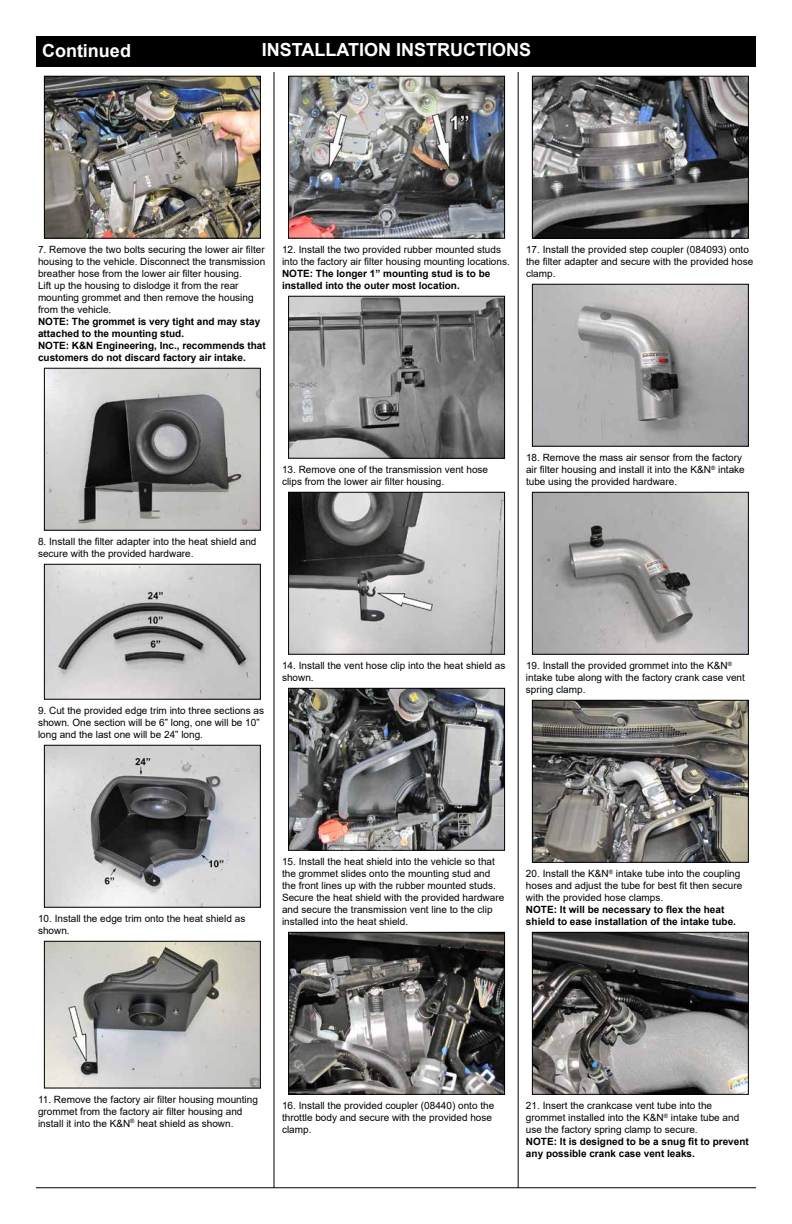
<style>
.page{position:relative;width:792px;height:1224px;background:#fff}
.page>*{position:absolute;margin:0;border:0;box-sizing:border-box;transform-origin:0 0}
.t1{font:700 18px "Arial";color:#fff}
.t2{font:10px/12px "Arial";color:#000}
.t3{font:700 10px/12px "Arial";color:#000}
</style>
<div class="page">
<div style="left:36px;top:36px;width:720px;height:31px;background:#000"></div>
<hr style="left:274px;top:72px;width:1px;height:1116px;background:#000">
<hr style="left:518px;top:72px;width:1px;height:1116px;background:#000">
<hr style="left:36px;top:1188px;width:720px;height:1px;background:#000">
<img style="left:46px;top:78px;width:213px;height:159px">
<div style="left:44px;top:76px;width:217px;height:163px;border:1px solid #000"></div>
<img style="left:290px;top:298px;width:213px;height:159px">
<div style="left:288px;top:296px;width:217px;height:163px;border:1px solid #000"></div>
<img style="left:290px;top:494px;width:213px;height:159px">
<div style="left:288px;top:492px;width:217px;height:163px;border:1px solid #000"></div>
<img style="left:290px;top:690px;width:213px;height:159px">
<div style="left:288px;top:688px;width:217px;height:163px;border:1px solid #000"></div>
<img style="left:290px;top:934px;width:213px;height:159px">
<div style="left:288px;top:932px;width:217px;height:163px;border:1px solid #000"></div>
<img style="left:534px;top:78px;width:213px;height:159px">
<div style="left:532px;top:76px;width:217px;height:163px;border:1px solid #000"></div>
<img style="left:534px;top:286px;width:213px;height:159px">
<div style="left:532px;top:284px;width:217px;height:163px;border:1px solid #000"></div>
<img style="left:534px;top:494px;width:213px;height:159px">
<div style="left:532px;top:492px;width:217px;height:163px;border:1px solid #000"></div>
<img style="left:534px;top:702px;width:213px;height:159px">
<div style="left:532px;top:700px;width:217px;height:163px;border:1px solid #000"></div>
<img style="left:534px;top:934px;width:213px;height:159px">
<div style="left:532px;top:932px;width:217px;height:163px;border:1px solid #000"></div>
<img style="left:290px;top:78px;width:213px;height:159px">
<div style="left:288px;top:76px;width:217px;height:163px;border:1px solid #000"></div>
<img style="left:46px;top:370px;width:213px;height:159px">
<div style="left:44px;top:368px;width:217px;height:163px;border:1px solid #000"></div>
<img style="left:46px;top:747px;width:213px;height:159px">
<div style="left:44px;top:745px;width:217px;height:163px;border:1px solid #000"></div>
<img style="left:46px;top:943px;width:213px;height:143px">
<div style="left:44px;top:941px;width:217px;height:147px;border:1px solid #000"></div>
<img style="left:46px;top:566px;width:213px;height:132px">
<div style="left:44px;top:564px;width:217px;height:136px;border:1px solid #000"></div>
<h1 class="t1" style="left:42px;top:38px;width:90px">Continued</h1>
<h1 class="t1" style="left:262px;top:37px;width:271px">INSTALLATION INSTRUCTIONS</h1>
<p class="t2" style="left:38px;top:243px;width:229px">7. Remove the two bolts securing the lower air filter housing to the vehicle. Disconnect the transmission breather hose from the lower air filter housing.<br>Lift up the housing to dislodge it from the rear mounting grommet and then remove the housing from the vehicle.</p>
<p class="t3" style="left:38px;top:315px;width:229px">NOTE: The grommet is very tight and may stay attached to the mounting stud.<br>NOTE: K&amp;N Engineering, Inc., recommends that customers do not discard factory air intake.</p>
<p class="t2" style="left:282px;top:243px;width:229px">12. Install the two provided rubber mounted studs into the factory air filter housing mounting locations.</p>
<p class="t3" style="left:282px;top:267px;width:210px">NOTE: The longer 1” mounting stud is to be installed into the outer most location.</p>
<p class="t2" style="left:526px;top:243px;width:229px">17. Install the provided step coupler (084093) onto the filter adapter and secure with the provided hose clamp.</p>
<p class="t2" style="left:38px;top:535px;width:220px">8. Install the filter adapter into the heat shield and secure with the provided hardware.</p>
<p class="t2" style="left:282px;top:463px;width:208px">13. Remove one of the transmission vent hose clips from the lower air filter housing.</p>
<p class="t2" style="left:526px;top:451px;width:220px">18. Remove the mass air sensor from the factory air filter housing and install it into the K&amp;N<sup>®</sup> intake tube using the provided hardware.</p>
<p class="t2" style="left:38px;top:704px;width:228px">9. Cut the provided edge trim into three sections as shown. One section will be 6” long, one will be 10” long and the last one will be 24” long.</p>
<p class="t2" style="left:282px;top:659px;width:225px">14. Install the vent hose clip into the heat shield as shown.</p>
<p class="t2" style="left:526px;top:659px;width:220px">19. Install the provided grommet into the K&amp;N<sup>® </sup>intake tube along with the factory crank case vent spring clamp.</p>
<p class="t2" style="left:38px;top:912px;width:209px">10. Install the edge trim onto the heat shield as shown.</p>
<p class="t2" style="left:282px;top:855px;width:224px">15. Install the heat shield into the vehicle so that the grommet slides onto the mounting stud and the front lines up with the rubber mounted studs.<br>Secure the heat shield with the provided hardware and secure the transmission vent line to the clip installed into the heat shield.</p>
<p class="t2" style="left:526px;top:867px;width:218px">20. Install the K&amp;N<sup>®</sup> intake tube into the coupling hoses and adjust the tube for best fit then secure with the provided hose clamps.</p>
<p class="t3" style="left:526px;top:904px;width:212px">NOTE: It will be necessary to flex the heat shield to ease installation of the intake tube.</p>
<p class="t2" style="left:38px;top:1093px;width:221px">11. Remove the factory air filter housing mounting grommet from the factory air filter housing and install it into the K&amp;N<sup>®</sup> heat shield as shown.</p>
<p class="t2" style="left:282px;top:1099px;width:214px">16. Install the provided coupler (08440) onto the throttle body and secure with the provided hose clamp.</p>
<p class="t2" style="left:526px;top:1099px;width:215px">21. Insert the crankcase vent tube into the grommet installed into the K&amp;N<sup>®</sup> intake tube and use the factory spring clamp to secure.</p>
<p class="t3" style="left:526px;top:1136px;width:224px">NOTE: It is designed to be a snug fit to prevent any possible crank case vent leaks.</p>
</div>
